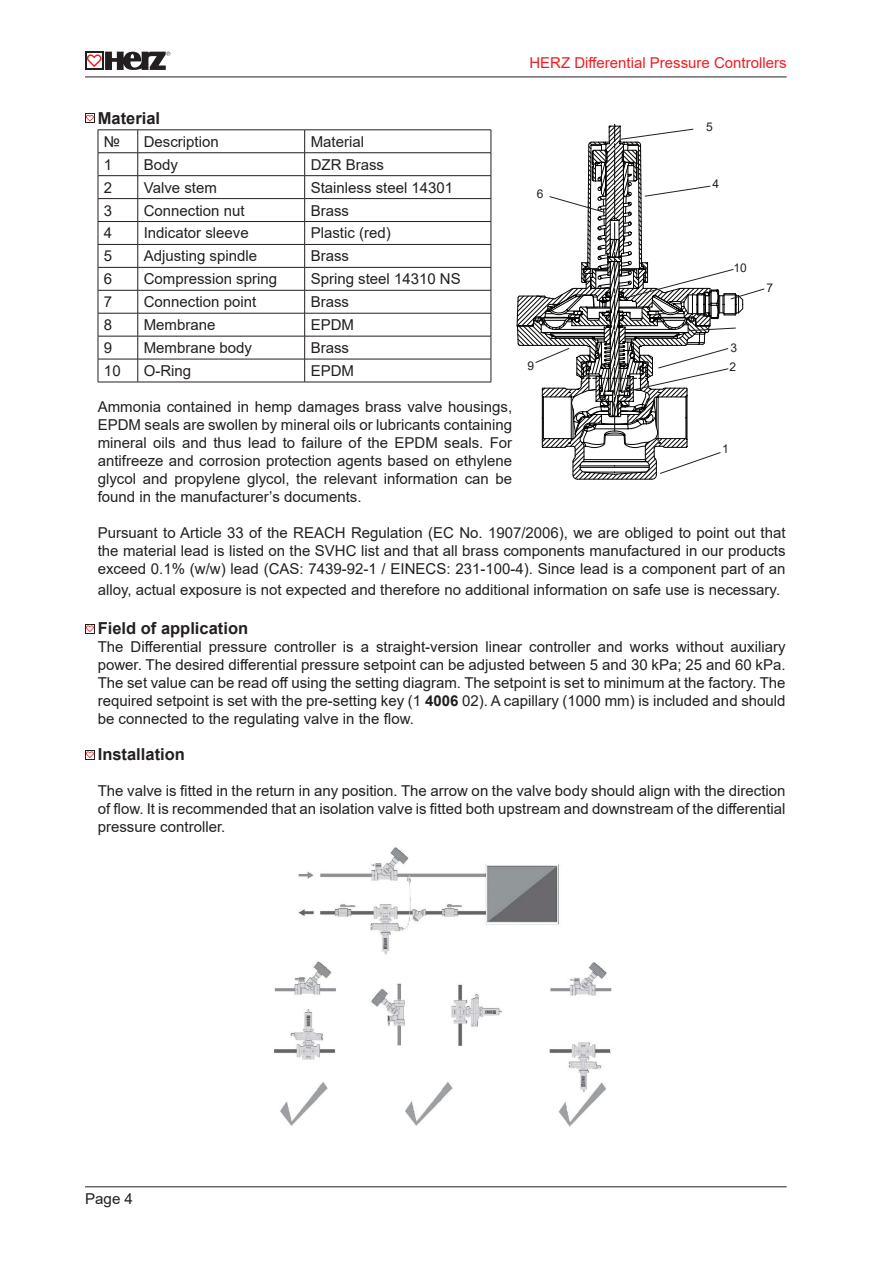
<style>
.page{position:relative;width:893px;height:1263px;background:#fff}
.page>*{position:absolute;margin:0;border:0;box-sizing:border-box;transform-origin:0 0}
.t1{font:700 16.5px "Arial";color:#231f20}
.t2{font:15px/18px "Arial";color:#231f20;text-align:justify}
.t3{font:15px "Arial";color:#ee1d23}
.t4{font:12px/19.5px "Arial";color:#231f20}
.s1{font-weight:700}
</style>
<div class="page">
<svg style="left:85px;top:52px;width:85px;height:18px"></svg>
<hr style="left:85px;top:77px;width:702px;height:1px;background:#231f20">
<hr style="left:85px;top:1186px;width:702px;height:1px;background:#231f20">
<hr style="left:98px;top:130px;width:40px;height:1px;background:#231f20">
<hr style="left:138px;top:130px;width:167px;height:1px;background:#231f20">
<hr style="left:305px;top:130px;width:186px;height:1px;background:#231f20">
<hr style="left:98px;top:152px;width:40px;height:1px;background:#231f20">
<hr style="left:138px;top:152px;width:167px;height:1px;background:#231f20">
<hr style="left:305px;top:152px;width:186px;height:1px;background:#231f20">
<hr style="left:98px;top:175px;width:40px;height:1px;background:#231f20">
<hr style="left:138px;top:175px;width:167px;height:1px;background:#231f20">
<hr style="left:305px;top:175px;width:186px;height:1px;background:#231f20">
<hr style="left:98px;top:198px;width:40px;height:1px;background:#231f20">
<hr style="left:138px;top:198px;width:167px;height:1px;background:#231f20">
<hr style="left:305px;top:198px;width:186px;height:1px;background:#231f20">
<hr style="left:98px;top:221px;width:40px;height:1px;background:#231f20">
<hr style="left:138px;top:221px;width:167px;height:1px;background:#231f20">
<hr style="left:305px;top:221px;width:186px;height:1px;background:#231f20">
<hr style="left:98px;top:244px;width:40px;height:1px;background:#231f20">
<hr style="left:138px;top:244px;width:167px;height:1px;background:#231f20">
<hr style="left:305px;top:244px;width:186px;height:1px;background:#231f20">
<hr style="left:98px;top:267px;width:40px;height:1px;background:#231f20">
<hr style="left:138px;top:267px;width:167px;height:1px;background:#231f20">
<hr style="left:305px;top:267px;width:186px;height:1px;background:#231f20">
<hr style="left:98px;top:290px;width:40px;height:1px;background:#231f20">
<hr style="left:138px;top:290px;width:167px;height:1px;background:#231f20">
<hr style="left:305px;top:290px;width:186px;height:1px;background:#231f20">
<hr style="left:98px;top:313px;width:40px;height:1px;background:#231f20">
<hr style="left:138px;top:313px;width:167px;height:1px;background:#231f20">
<hr style="left:305px;top:313px;width:186px;height:1px;background:#231f20">
<hr style="left:98px;top:336px;width:40px;height:1px;background:#231f20">
<hr style="left:138px;top:336px;width:167px;height:1px;background:#231f20">
<hr style="left:305px;top:336px;width:186px;height:1px;background:#231f20">
<hr style="left:98px;top:359px;width:40px;height:1px;background:#231f20">
<svg style="left:98px;top:130px;width:1px;height:252px"></svg>
<hr style="left:138px;top:359px;width:167px;height:1px;background:#231f20">
<svg style="left:138px;top:130px;width:1px;height:252px"></svg>
<hr style="left:305px;top:359px;width:186px;height:1px;background:#231f20">
<svg style="left:304px;top:130px;width:1px;height:252px"></svg>
<svg style="left:491px;top:130px;width:1px;height:252px"></svg>
<hr style="left:98px;top:382px;width:40px;height:1px;background:#231f20">
<hr style="left:138px;top:382px;width:167px;height:1px;background:#231f20">
<hr style="left:305px;top:382px;width:186px;height:1px;background:#231f20">
<svg style="left:85px;top:113px;width:10px;height:10px"></svg>
<svg style="left:516px;top:124px;width:249px;height:356px"></svg>
<svg style="left:85px;top:624px;width:10px;height:10px"></svg>
<svg style="left:85px;top:750px;width:10px;height:10px"></svg>
<img style="left:274px;top:847px;width:338px;height:280px">
<p class="t3" style="left:529px;top:53px;width:259px">HERZ Differential Pressure Controllers</p>
<p class="t1" style="left:98px;top:106px;width:64px">Material</p>
<p class="t2" style="left:104px;top:132px;width:18px">№</p>
<p class="t2" style="left:144px;top:132px;width:77px">Description</p>
<p class="t2" style="left:311px;top:132px;width:55px">Material</p>
<p class="t2" style="left:104px;top:155px;width:10px">1</p>
<p class="t2" style="left:144px;top:155px;width:36px">Body</p>
<p class="t2" style="left:311px;top:155px;width:75px">DZR Brass</p>
<p class="t2" style="left:104px;top:178px;width:10px">2</p>
<p class="t2" style="left:144px;top:178px;width:75px">Valve stem</p>
<p class="t2" style="left:311px;top:178px;width:144px">Stainless steel 14301</p>
<p class="t2" style="left:104px;top:201px;width:10px">3</p>
<p class="t2" style="left:144px;top:201px;width:102px">Connection nut</p>
<p class="t2" style="left:311px;top:201px;width:40px">Brass</p>
<p class="t2" style="left:104px;top:224px;width:10px">4</p>
<p class="t2" style="left:144px;top:224px;width:107px">Indicator sleeve</p>
<p class="t2" style="left:311px;top:224px;width:82px">Plastic (red)</p>
<p class="t2" style="left:104px;top:247px;width:10px">5</p>
<p class="t2" style="left:144px;top:247px;width:115px">Adjusting spindle</p>
<p class="t2" style="left:311px;top:247px;width:40px">Brass</p>
<p class="t2" style="left:104px;top:270px;width:10px">6</p>
<p class="t2" style="left:144px;top:270px;width:135px">Compression spring</p>
<p class="t2" style="left:311px;top:270px;width:152px">Spring steel 14310 NS</p>
<p class="t2" style="left:104px;top:293px;width:10px">7</p>
<p class="t2" style="left:144px;top:293px;width:114px">Connection point</p>
<p class="t2" style="left:311px;top:293px;width:40px">Brass</p>
<p class="t2" style="left:104px;top:316px;width:10px">8</p>
<p class="t2" style="left:144px;top:316px;width:73px">Membrane</p>
<p class="t2" style="left:311px;top:316px;width:45px">EPDM</p>
<p class="t2" style="left:104px;top:339px;width:10px">9</p>
<p class="t2" style="left:144px;top:339px;width:110px">Membrane body</p>
<p class="t2" style="left:311px;top:339px;width:40px">Brass</p>
<p class="t2" style="left:104px;top:362px;width:18px">10</p>
<p class="t2" style="left:144px;top:362px;width:49px">O-Ring</p>
<p class="t2" style="left:311px;top:362px;width:45px">EPDM</p>
<p class="t2" style="left:98px;top:398px;width:416px">Ammonia contained in hemp damages brass valve housings, EPDM seals are swollen by mineral oils or lubricants containing mineral oils and thus lead to failure of the EPDM seals. For antifreeze and corrosion protection agents based on ethylene glycol and propylene glycol, the relevant information can be found in the manufacturer’s documents.</p>
<p class="t2" style="left:98px;top:524px;width:689px">Pursuant to Article 33 of the REACH Regulation (EC No. 1907/2006), we are obliged to point out that the material lead is listed on the SVHC list and that all brass components manufactured in our products exceed 0.1% (w/w) lead (CAS: 7439-92-1 / EINECS: 231-100-4). Since lead is a component part of an</p>
<p class="t2" style="left:98px;top:581px;width:684px">alloy, actual exposure is not expected and therefore no additional information on safe use is necessary.</p>
<p class="t1" style="left:98px;top:617px;width:152px">Field of application</p>
<p class="t2" style="left:98px;top:638px;width:689px">The Differential pressure controller is a straight-version linear controller and works without auxiliary power. The desired differential pressure setpoint can be adjusted between 5 and 30 kPa; 25 and 60 kPa.<br>The set value can be read off using the setting diagram. The setpoint is set to minimum at the factory. The required setpoint is set with the pre-setting key (1 <span class="s1">4006</span> 02). A capillary (1000 mm) is included and should be connected to the regulating valve in the flow.</p>
<p class="t1" style="left:98px;top:743px;width:89px">Installation</p>
<p class="t2" style="left:98px;top:782px;width:689px">The valve is fitted in the return in any position. The arrow on the valve body should align with the direction of flow. It is recommended that an isolation valve is fitted both upstream and downstream of the differential pressure controller.</p>
<p class="t4" style="left:706px;top:117px;width:8px">5</p>
<p class="t4" style="left:713px;top:174px;width:8px">4</p>
<p class="t4" style="left:537px;top:184px;width:8px">6</p>
<p class="t4" style="left:733px;top:258px;width:15px">10</p>
<p class="t4" style="left:766px;top:278px;width:8px">7</p>
<p class="t4" style="left:730px;top:338px;width:9px">3<br>2</p>
<p class="t4" style="left:527px;top:355px;width:8px">9</p>
<p class="t4" style="left:722px;top:439px;width:8px">1</p>
<p class="t2" style="left:85px;top:1189px;width:50px">Page 4</p>
</div>
